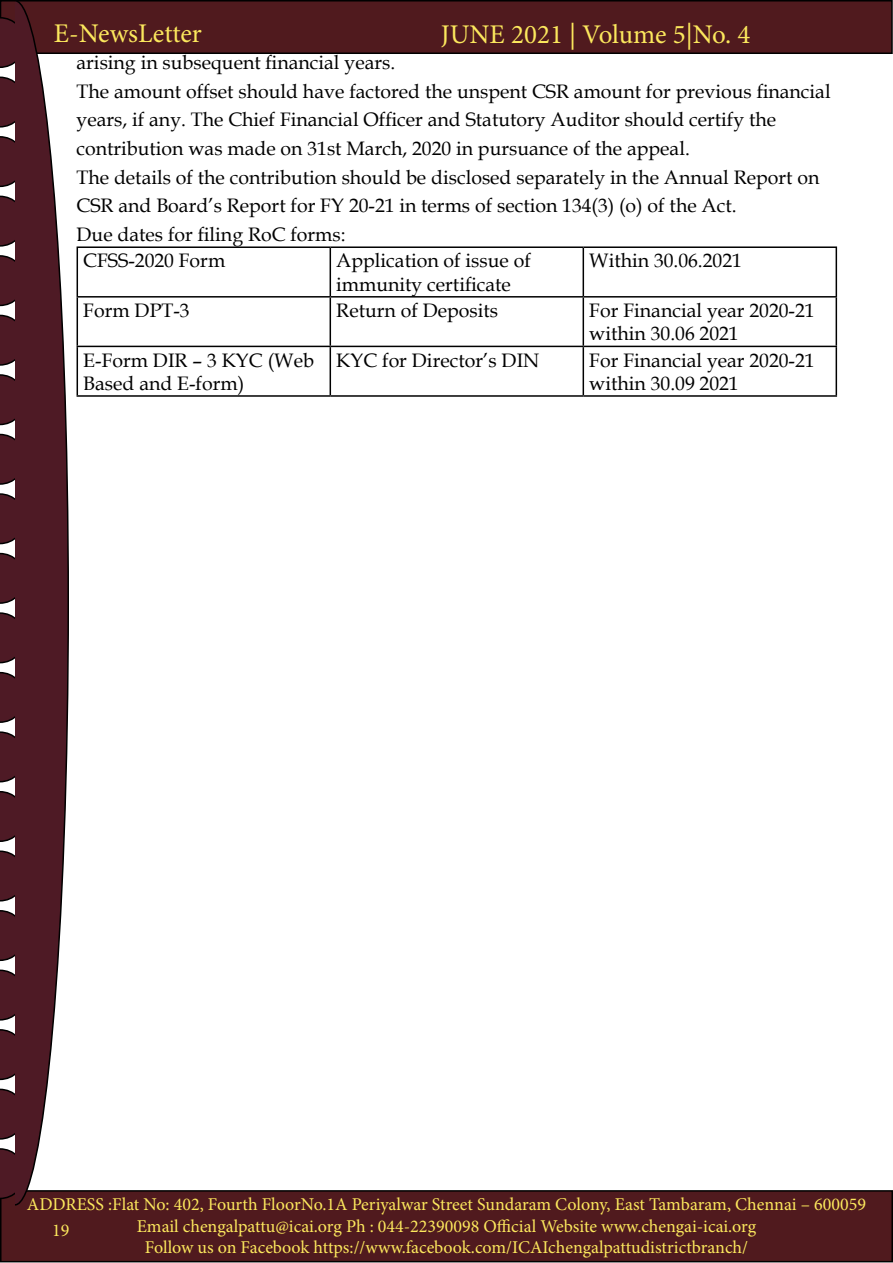
<style>
.page{position:relative;width:893px;height:1263px;background:#fff}
.page>*{position:absolute;margin:0;border:0;box-sizing:border-box;transform-origin:0 0}
.t1{font:27px "Minion Pro";color:#fce85d}
.t2{font:19.5px/23.4px "Book Antiqua";color:#000}
.t3{font:18px/21.6px "Minion Pro";color:#fce85d;text-align:center}
</style>
<div class="page">
<div style="left:1px;top:1px;width:891px;height:52px;background:#501a1e"></div>
<div style="left:0;top:0;width:893px;height:54px;border:2px solid #000"></div>
<div style="left:1px;top:1191px;width:891px;height:71px;background:#501a1e"></div>
<div style="left:0;top:1190px;width:893px;height:72px;border:2px solid #000"></div>
<svg style="left:0;top:77px;width:14px;height:51px"></svg>
<svg style="left:0;top:17px;width:14px;height:51px"></svg>
<svg style="left:0;top:136px;width:14px;height:51px"></svg>
<svg style="left:0;top:196px;width:14px;height:51px"></svg>
<svg style="left:0;top:255px;width:14px;height:51px"></svg>
<svg style="left:0;top:315px;width:14px;height:51px"></svg>
<svg style="left:0;top:374px;width:14px;height:51px"></svg>
<svg style="left:0;top:434px;width:14px;height:51px"></svg>
<svg style="left:0;top:493px;width:14px;height:51px"></svg>
<svg style="left:0;top:553px;width:14px;height:51px"></svg>
<svg style="left:0;top:612px;width:14px;height:51px"></svg>
<svg style="left:0;top:672px;width:14px;height:51px"></svg>
<svg style="left:0;top:731px;width:14px;height:51px"></svg>
<svg style="left:0;top:791px;width:14px;height:51px"></svg>
<svg style="left:0;top:850px;width:14px;height:51px"></svg>
<svg style="left:0;top:910px;width:14px;height:51px"></svg>
<svg style="left:0;top:969px;width:14px;height:51px"></svg>
<svg style="left:0;top:1029px;width:14px;height:51px"></svg>
<svg style="left:0;top:1089px;width:14px;height:51px"></svg>
<svg style="left:0;top:1148px;width:14px;height:51px"></svg>
<svg style="left:14px;top:0;width:56px;height:1206px"></svg>
<hr style="left:77px;top:246px;width:253px;height:2px;background:#000">
<hr style="left:77px;top:248px;width:1px;height:48px;background:#000">
<hr style="left:330px;top:246px;width:253px;height:2px;background:#000">
<hr style="left:330px;top:248px;width:1px;height:48px;background:#000">
<hr style="left:583px;top:246px;width:254px;height:2px;background:#000">
<hr style="left:583px;top:248px;width:1px;height:48px;background:#000">
<hr style="left:836px;top:248px;width:1px;height:48px;background:#000">
<hr style="left:77px;top:296px;width:253px;height:2px;background:#000">
<hr style="left:77px;top:298px;width:1px;height:48px;background:#000">
<hr style="left:330px;top:296px;width:253px;height:2px;background:#000">
<hr style="left:330px;top:298px;width:1px;height:48px;background:#000">
<hr style="left:583px;top:296px;width:254px;height:2px;background:#000">
<hr style="left:583px;top:298px;width:1px;height:48px;background:#000">
<hr style="left:836px;top:298px;width:1px;height:48px;background:#000">
<hr style="left:77px;top:346px;width:253px;height:1px;background:#000">
<hr style="left:77px;top:347px;width:1px;height:48px;background:#000">
<hr style="left:330px;top:346px;width:253px;height:1px;background:#000">
<hr style="left:330px;top:347px;width:1px;height:48px;background:#000">
<hr style="left:583px;top:346px;width:254px;height:1px;background:#000">
<hr style="left:583px;top:347px;width:1px;height:48px;background:#000">
<hr style="left:836px;top:347px;width:1px;height:48px;background:#000">
<hr style="left:77px;top:395px;width:253px;height:2px;background:#000">
<hr style="left:330px;top:395px;width:253px;height:2px;background:#000">
<hr style="left:583px;top:395px;width:254px;height:2px;background:#000">
<h1 class="t1" style="left:54px;top:15px;width:150px">E-NewsLetter</h1>
<h1 class="t1" style="left:441px;top:16px;width:311px">JUNE 2021 | Volume 5|No. 4</h1>
<p class="t2" style="left:77px;top:51px;width:320px">arising in subsequent financial years.</p>
<p class="t2" style="left:77px;top:79px;width:756px">The amount offset should have factored the unspent CSR amount for previous financial</p>
<p class="t2" style="left:77px;top:108px;width:701px">years, if any. The Chief Financial Officer and Statutory Auditor should certify the</p>
<p class="t2" style="left:77px;top:136px;width:615px">contribution was made on 31st March, 2020 in pursuance of the appeal.</p>
<p class="t2" style="left:77px;top:165px;width:744px">The details of the contribution should be disclosed separately in the Annual Report on</p>
<p class="t2" style="left:77px;top:193px;width:662px">CSR and Board’s Report for FY 20-21 in terms of section 134(3) (o) of the Act.</p>
<p class="t2" style="left:77px;top:222px;width:271px">Due dates for filing RoC forms:</p>
<p class="t2" style="left:83px;top:249px;width:143px">CFSS-2020 Form</p>
<p class="t2" style="left:336px;top:249px;width:196px">Application of issue of immunity certificate</p>
<p class="t2" style="left:589px;top:249px;width:154px">Within 30.06.2021</p>
<p class="t2" style="left:83px;top:298px;width:108px">Form DPT-3</p>
<p class="t2" style="left:336px;top:298px;width:163px">Return of Deposits</p>
<p class="t2" style="left:589px;top:298px;width:227px">For Financial year 2020-21 within 30.06 2021</p>
<p class="t2" style="left:83px;top:348px;width:232px">E-Form DIR – 3 KYC (Web<br>Based and E-form)</p>
<p class="t2" style="left:336px;top:348px;width:205px">KYC for Director’s DIN</p>
<p class="t2" style="left:589px;top:348px;width:227px">For Financial year 2020-21 within 30.09 2021</p>
<p class="t3" style="left:27px;top:1194px;width:840px">ADDRESS :Flat No: 402, Fourth FloorNo.1A Periyalwar Street Sundaram Colony, East Tambaram, Chennai – 600059<br>Email chengalpattu@icai.org Ph : 044-22390098 Official Website www.chengai-icai.org<br>Follow us on Facebook https://www.facebook.com/ICAIchengalpattudistrictbranch/</p>
<p class="t3" style="left:52px;top:1220px;width:19px">19</p>
</div>
